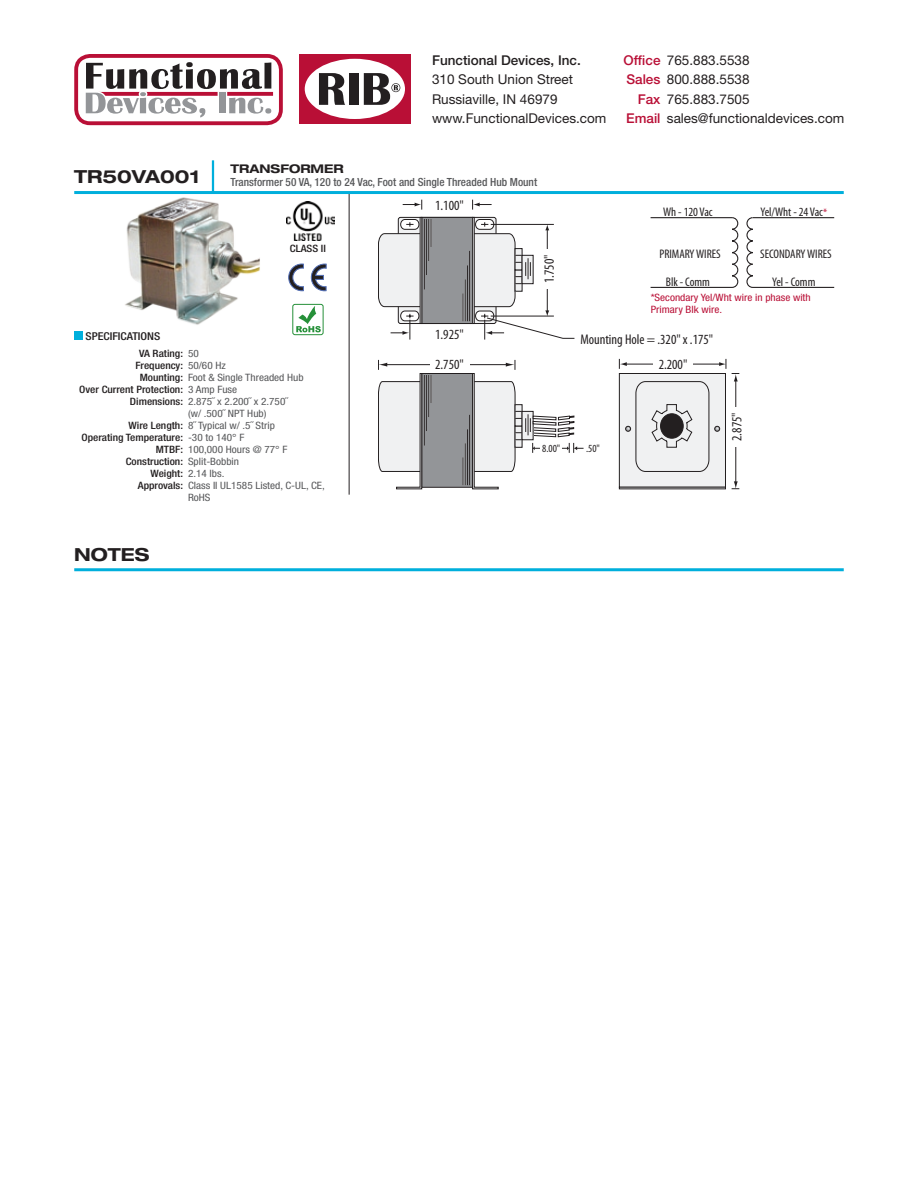
<style>
.page{position:relative;width:918px;height:1188px;background:#fff}
.page>*{position:absolute;margin:0;border:0;box-sizing:border-box;transform-origin:0 0}
.t1{font:700 expanded 18px "Helvetica Neue";color:#231f20}
.t2{font:condensed 14.1px "Myriad Pro";color:#231f20}
.t3{font:13.5px/19.5px "Helvetica Neue";color:#231f20}
.t4{font:500 13.5px "Helvetica Neue";color:#231f20}
.t5{font:500 13.5px/19.5px "Helvetica Neue";color:#b90f36;text-align:right}
.t6{font:condensed 12.45px "Myriad Pro";color:#231f20}
.t7{font:700 expanded 12px "Helvetica Neue";color:#231f20}
.t8{font:500 condensed 11.25px "Helvetica Neue";color:#57585a}
.t9{font:condensed 10.95px "Myriad Pro";color:#231f20}
.t10{font:500 condensed 10.8px "Helvetica Neue";color:#231f20;scale:1.11 1}
.t11{font:condensed 10.2px/12px "Helvetica Neue";color:#57585a;scale:1.11 1}
.t12{font:500 condensed 10.2px/12px "Helvetica Neue";color:#231f20;text-align:right;scale:1.11 1}
.t13{font:condensed 10.2px/12px "Helvetica Neue";color:#b90f36;scale:1.11 1}
.s1{font-size:10.95px;color:#b90f36}
</style>
<div class="page">
<hr style="left:74px;top:568px;width:770px;height:3px;background:#00afdc">
<svg style="left:74px;top:54px;width:209px;height:71px"></svg>
<div style="left:299px;top:54px;width:111px;height:70px;background:#b90f36"></div>
<div style="left:305px;top:59px;width:100px;height:60px;background:#fff;border-radius:50%"></div>
<svg style="left:319px;top:73px;width:26px;height:32px"></svg>
<div style="left:349px;top:73px;width:9px;height:32px;background:#231f20"></div>
<svg style="left:364px;top:73px;width:36px;height:32px"></svg>
<hr style="left:349px;top:192px;width:1px;height:303px;background:#231f20">
<div style="left:475px;top:219px;width:19px;height:11px;border:1px solid #231f20;border-radius:5px"></div>
<div style="left:400px;top:311px;width:19px;height:10px;border:1px solid #231f20;border-radius:5px"></div>
<div style="left:422px;top:217px;width:51px;height:107px;background:#939598"></div>
<div style="left:421px;top:217px;width:52px;height:107px;border:1px solid #231f20"></div>
<div style="left:619px;top:374px;width:106px;height:113px;background:#f0f1f2"></div>
<div style="left:422px;top:374px;width:51px;height:113px;background:#939598"></div>
<div style="left:421px;top:373px;width:52px;height:115px;border:1px solid #231f20"></div>
<svg style="left:403px;top:200px;width:19px;height:10px"></svg>
<svg style="left:472px;top:200px;width:20px;height:10px"></svg>
<hr style="left:735px;top:380px;width:1px;height:103px;background:#231f20">
<svg style="left:732px;top:481px;width:7px;height:8px"></svg>
<svg style="left:378px;top:219px;width:54px;height:88px"></svg>
<svg style="left:391px;top:314px;width:23px;height:26px"></svg>
<svg style="left:463px;top:222px;width:112px;height:118px"></svg>
<svg style="left:619px;top:359px;width:120px;height:113px"></svg>
<div style="left:542px;top:249px;width:14px;height:39px;background:#fff"></div>
<div style="left:653px;top:356px;width:40px;height:14px;background:#fff"></div>
<div style="left:729px;top:407px;width:14px;height:39px;background:#fff"></div>
<div style="left:619px;top:487px;width:107px;height:2px;border:1px solid #231f20"></div>
<svg style="left:378px;top:360px;width:54px;height:129px"></svg>
<div style="left:420px;top:217px;width:2px;height:107px;border:1px solid #231f20"></div>
<div style="left:472px;top:217px;width:3px;height:107px;border:1px solid #231f20"></div>
<svg style="left:650px;top:217px;width:184px;height:71px"></svg>
<svg style="left:463px;top:360px;width:121px;height:129px"></svg>
<img style="left:125px;top:197px;width:135px;height:128px">
<hr style="left:74px;top:191px;width:770px;height:3px;background:#00afdc">
<div style="left:75px;top:331px;width:8px;height:8px;background:#00afdc"></div>
<hr style="left:212px;top:160px;width:2px;height:33px;background:#00afdc">
<img style="left:287px;top:202px;width:47px;height:38px">
<svg style="left:311px;top:264px;width:15px;height:27px"></svg>
<svg style="left:289px;top:264px;width:14px;height:27px"></svg>
<svg style="left:296px;top:306px;width:25px;height:26px"></svg>
<div style="left:292px;top:304px;width:32px;height:31px;border:1px solid #269039;border-radius:2px"></div>
<h1 class="t1" style="left:74px;top:166px;width:127px">TR50VA001</h1>
<p class="t10" style="left:86px;top:329px;width:69px">SPECIFICATIONS</p>
<h3 class="t4" style="left:432px;top:52px;width:150px">Functional Devices, Inc.</h3>
<h3 class="t3" style="left:432px;top:69px;width:176px">310 South Union Street<br>Russiaville, IN 46979 www.FunctionalDevices.com</h3>
<p class="t7" style="left:231px;top:161px;width:115px">TRANSFORMER</p>
<p class="t8" style="left:231px;top:176px;width:308px">Transformer 50 VA, 120 to 24 Vac, Foot and Single Threaded Hub Mount</p>
<p class="t12" style="left:290px;top:242px;width:34px">CLASS II</p>
<h2 class="t2" style="left:435px;top:197px;width:30px">1.100"</h2>
<h2 class="t2" style="left:541px;top:283px;width:30px;rotate:-90deg">1.750"</h2>
<h3 class="t5" style="left:623px;top:50px;width:39px">Office<br>Sales<br>Fax<br>Email</h3>
<h3 class="t3" style="left:667px;top:50px;width:179px">765.883.5538<br>800.888.5538<br>765.883.7505 sales@functionaldevices.com</h3>
<p class="t6" style="left:663px;top:204px;width:51px">Wh - 120 Vac</p>
<p class="t6" style="left:761px;top:204px;width:68px">Yel/Wht - 24 Vac<span class="s1">*</span></p>
<p class="t6" style="left:659px;top:246px;width:63px">PRIMARY WIRES</p>
<p class="t6" style="left:760px;top:246px;width:73px">SECONDARY WIRES</p>
<p class="t6" style="left:666px;top:274px;width:46px">Blk - Comm</p>
<p class="t6" style="left:772px;top:274px;width:45px">Yel - Comm</p>
<p class="t13" style="left:651px;top:292px;width:146px">*Secondary Yel/Wht wire in phase with<br>Primary Blk wire.</p>
<h2 class="t2" style="left:435px;top:326px;width:30px">1.925"</h2>
<h2 class="t2" style="left:580px;top:331px;width:134px">Mounting Hole = .320" x .175"</h2>
<p class="t12" style="left:79px;top:347px;width:95px">VA Rating:<br>Frequency:<br>Mounting:<br>Over Current Protection:<br>Dimensions:</p>
<p class="t12" style="left:82px;top:419px;width:93px">Wire Length:<br>Operating Temperature:<br>MTBF:<br>Construction:<br>Weight:<br>Approvals:</p>
<p class="t11" style="left:188px;top:347px;width:125px">50<br>50/60 Hz<br>Foot &amp; Single Threaded Hub<br>3 Amp Fuse<br>2.875˝ x 2.200˝ x 2.750˝<br>(w/ .500˝ NPT Hub)<br>8˝ Typical w/ .5˝ Strip<br>-30 to 140° F<br>100,000 Hours @ 77° F<br>Split-Bobbin<br>2.14 lbs.<br>Class II UL1585 Listed, C-UL, CE,<br>RoHS</p>
<h1 class="t1" style="left:74px;top:544px;width:77px">NOTES</h1>
<h2 class="t2" style="left:435px;top:356px;width:30px">2.750"</h2>
<p class="t9" style="left:542px;top:442px;width:20px">8.00"</p>
<p class="t9" style="left:586px;top:442px;width:15px">.50"</p>
<h2 class="t2" style="left:659px;top:356px;width:30px">2.200"</h2>
<h2 class="t2" style="left:728px;top:441px;width:30px;rotate:-90deg">2.875"</h2>
</div>
